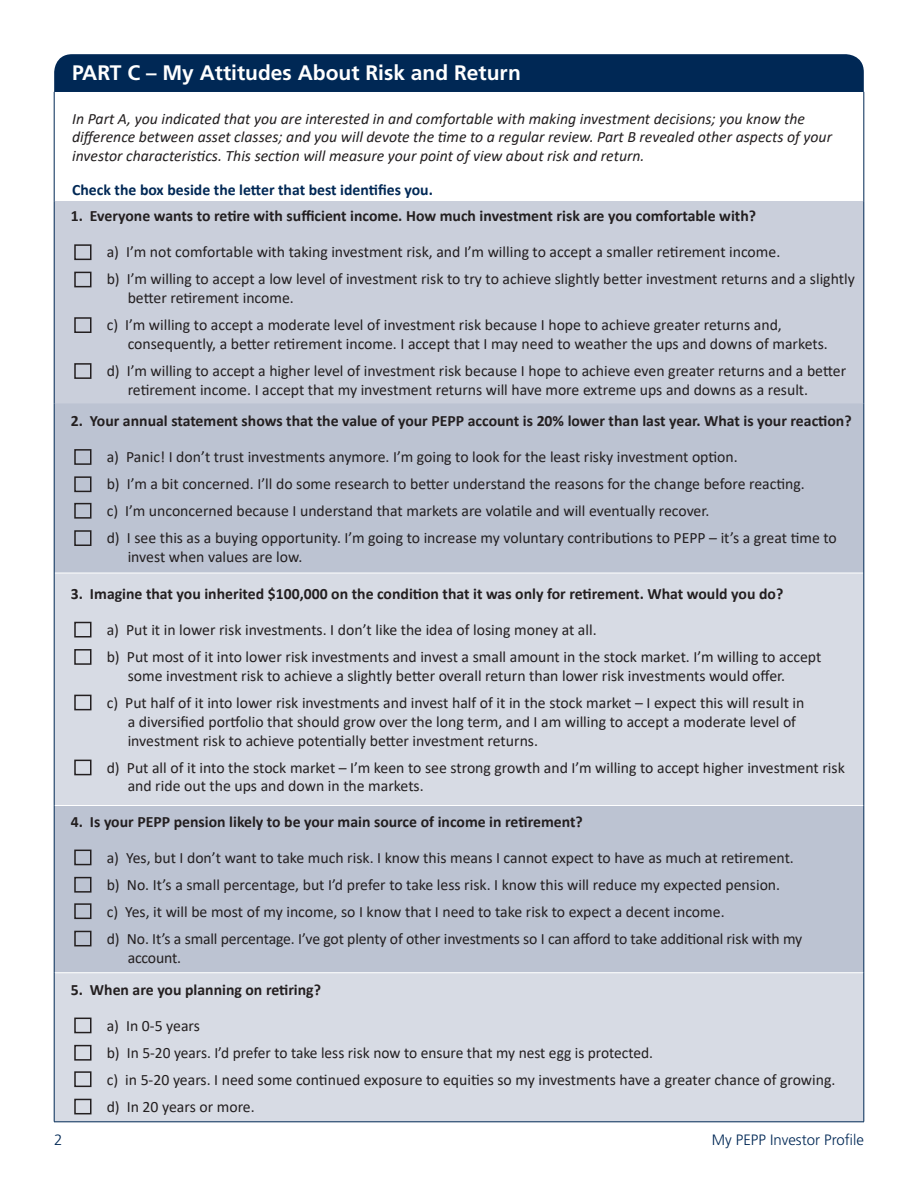
<style>
.page{position:relative;width:918px;height:1188px;background:#fff}
.page>*{position:absolute;margin:0;border:0;box-sizing:border-box;transform-origin:0 0}
.t1{font:700 21px "Frutiger LT Std";color:#fff}
.t2{font:15.75px/18.9px "Calibri";color:#231f20}
.t3{font:700 15.75px "Calibri";color:#231f20}
.t4{font:italic 15.75px/18.9px "Calibri";color:#231f20}
.t5{font:700 15.75px "Calibri";color:#002855}
.t6{font:300 15px "Frutiger LT Std";color:#002855}
</style>
<div class="page">
<div style="left:54px;top:54px;width:810px;height:38px;background:#002855"></div>
<div style="left:54px;top:201px;width:810px;height:203px;background:#cacfdb"></div>
<div style="left:55px;top:404px;width:809px;height:169px;background:#bcc3d2"></div>
<svg style="left:55px;top:574px;width:809px;height:548px;background:#ced3de"></svg>
<hr style="left:54px;top:805px;width:810px;height:1px;background:#fff">
<hr style="left:54px;top:972px;width:810px;height:1px;background:#fff">
<hr style="left:54px;top:92px;width:1px;height:109px;background:#002855">
<hr style="left:864px;top:92px;width:1px;height:109px;background:#002855">
<hr style="left:54px;top:404px;width:1px;height:169px;background:#002855">
<hr style="left:864px;top:404px;width:1px;height:169px;background:#002855">
<hr style="left:54px;top:573px;width:1px;height:233px;background:#002855">
<hr style="left:864px;top:573px;width:1px;height:233px;background:#002855">
<hr style="left:54px;top:806px;width:1px;height:167px;background:#002855">
<hr style="left:864px;top:806px;width:1px;height:167px;background:#002855">
<hr style="left:54px;top:973px;width:1px;height:149px;background:#002855">
<hr style="left:864px;top:973px;width:1px;height:149px;background:#002855">
<hr style="left:54px;top:1122px;width:810px;height:1px;background:#002855">
<hr style="left:54px;top:201px;width:1px;height:203px;background:#002855">
<hr style="left:864px;top:201px;width:1px;height:203px;background:#002855">
<div style="left:74px;top:244px;width:18px;height:16px;border:2px solid #231f20"></div>
<div style="left:74px;top:272px;width:18px;height:15px;border:2px solid #231f20"></div>
<div style="left:74px;top:317px;width:18px;height:16px;border:2px solid #231f20"></div>
<div style="left:74px;top:363px;width:18px;height:16px;border:2px solid #231f20"></div>
<div style="left:74px;top:449px;width:18px;height:16px;border:2px solid #231f20"></div>
<div style="left:74px;top:476px;width:18px;height:16px;border:2px solid #231f20"></div>
<div style="left:74px;top:503px;width:18px;height:16px;border:2px solid #231f20"></div>
<div style="left:74px;top:530px;width:18px;height:16px;border:2px solid #231f20"></div>
<div style="left:74px;top:622px;width:18px;height:16px;border:2px solid #231f20"></div>
<div style="left:74px;top:649px;width:18px;height:16px;border:2px solid #231f20"></div>
<div style="left:74px;top:695px;width:18px;height:15px;border:2px solid #231f20"></div>
<div style="left:74px;top:760px;width:18px;height:15px;border:2px solid #231f20"></div>
<div style="left:74px;top:850px;width:18px;height:15px;border:2px solid #231f20"></div>
<div style="left:74px;top:877px;width:18px;height:16px;border:2px solid #231f20"></div>
<div style="left:74px;top:903px;width:18px;height:16px;border:2px solid #231f20"></div>
<div style="left:74px;top:931px;width:18px;height:15px;border:2px solid #231f20"></div>
<div style="left:74px;top:1018px;width:18px;height:15px;border:2px solid #231f20"></div>
<div style="left:74px;top:1045px;width:18px;height:16px;border:2px solid #231f20"></div>
<div style="left:74px;top:1071px;width:18px;height:16px;border:2px solid #231f20"></div>
<div style="left:74px;top:1099px;width:18px;height:15px;border:2px solid #231f20"></div>
<p class="t1" style="left:72px;top:61px;width:450px">PART C – My Attitudes About Risk and Return</p>
<p class="t4" style="left:72px;top:108px;width:761px">In Part A, you indicated that you are interested in and comfortable with making investment decisions; you know the difference between asset classes; and you will devote the time to a regular review. Part B revealed other aspects of your investor characteristics. This section will measure your point of view about risk and return.</p>
<p class="t5" style="left:72px;top:179px;width:362px">Check the box beside the letter that best identifies you.</p>
<p class="t3" style="left:71px;top:205px;width:687px">1. Everyone wants to retire with sufficient income. How much investment risk are you comfortable with?</p>
<p class="t2" style="left:107px;top:242px;width:675px">a) I’m not comfortable with taking investment risk, and I’m willing to accept a smaller retirement income.</p>
<p class="t2" style="left:128px;top:269px;width:729px;text-indent:-21px">b) I’m willing to accept a low level of investment risk to try to achieve slightly better investment returns and a slightly better retirement income.</p>
<p class="t2" style="left:128px;top:315px;width:702px;text-indent:-21px">c) I’m willing to accept a moderate level of investment risk because I hope to achieve greater returns and, consequently, a better retirement income. I accept that I may need to weather the ups and downs of markets.</p>
<p class="t2" style="left:128px;top:361px;width:720px;text-indent:-21px">d) I’m willing to accept a higher level of investment risk because I hope to achieve even greater returns and a better retirement income. I accept that my investment returns will have more extreme ups and downs as a result.</p>
<p class="t3" style="left:71px;top:410px;width:783px">2. Your annual statement shows that the value of your PEPP account is 20% lower than last year. What is your reaction?</p>
<p class="t2" style="left:107px;top:447px;width:633px">a) Panic! I don’t trust investments anymore. I’m going to look for the least risky investment option.</p>
<p class="t2" style="left:107px;top:474px;width:700px">b) I’m a bit concerned. I’ll do some research to better understand the reasons for the change before reacting.</p>
<p class="t2" style="left:107px;top:501px;width:604px">c) I’m unconcerned because I understand that markets are volatile and will eventually recover.</p>
<p class="t2" style="left:128px;top:528px;width:711px;text-indent:-21px">d) I see this as a buying opportunity. I’m going to increase my voluntary contributions to PEPP – it’s a great time to invest when values are low.</p>
<p class="t3" style="left:71px;top:582px;width:714px">3. Imagine that you inherited $100,000 on the condition that it was only for retirement. What would you do?</p>
<p class="t2" style="left:107px;top:620px;width:492px">a) Put it in lower risk investments. I don’t like the idea of losing money at all.</p>
<p class="t2" style="left:128px;top:647px;width:695px;text-indent:-21px">b) Put most of it into lower risk investments and invest a small amount in the stock market. I’m willing to accept some investment risk to achieve a slightly better overall return than lower risk investments would offer.</p>
<p class="t2" style="left:128px;top:693px;width:678px;text-indent:-21px">c) Put half of it into lower risk investments and invest half of it in the stock market – I expect this will result in a diversified portfolio that should grow over the long term, and I am willing to accept a moderate level of investment risk to achieve potentially better investment returns.</p>
<p class="t2" style="left:128px;top:757px;width:719px;text-indent:-21px">d) Put all of it into the stock market – I’m keen to see strong growth and I’m willing to accept higher investment risk and ride out the ups and down in the markets.</p>
<p class="t3" style="left:71px;top:811px;width:514px">4. Is your PEPP pension likely to be your main source of income in retirement?</p>
<p class="t2" style="left:107px;top:848px;width:689px">a) Yes, but I don’t want to take much risk. I know this means I cannot expect to have as much at retirement.</p>
<p class="t2" style="left:107px;top:875px;width:675px">b) No. It’s a small percentage, but I’d prefer to take less risk. I know this will reduce my expected pension.</p>
<p class="t2" style="left:107px;top:902px;width:619px">c) Yes, it will be most of my income, so I know that I need to take risk to expect a decent income.</p>
<p class="t2" style="left:128px;top:929px;width:676px;text-indent:-21px">d) No. It’s a small percentage. I’ve got plenty of other investments so I can afford to take additional risk with my account.</p>
<p class="t3" style="left:71px;top:978px;width:252px">5. When are you planning on retiring?</p>
<p class="t2" style="left:107px;top:1016px;width:95px">a) In 0-5 years</p>
<p class="t2" style="left:107px;top:1043px;width:548px">b) In 5-20 years. I’d prefer to take less risk now to ensure that my nest egg is protected.</p>
<p class="t2" style="left:107px;top:1070px;width:730px">c) in 5-20 years. I need some continued exposure to equities so my investments have a greater chance of growing.</p>
<p class="t2" style="left:107px;top:1097px;width:150px">d) In 20 years or more.</p>
<p class="t6" style="left:54px;top:1132px;width:10px">2</p>
<p class="t6" style="left:712px;top:1132px;width:154px">My PEPP Investor Profile</p>
</div>
